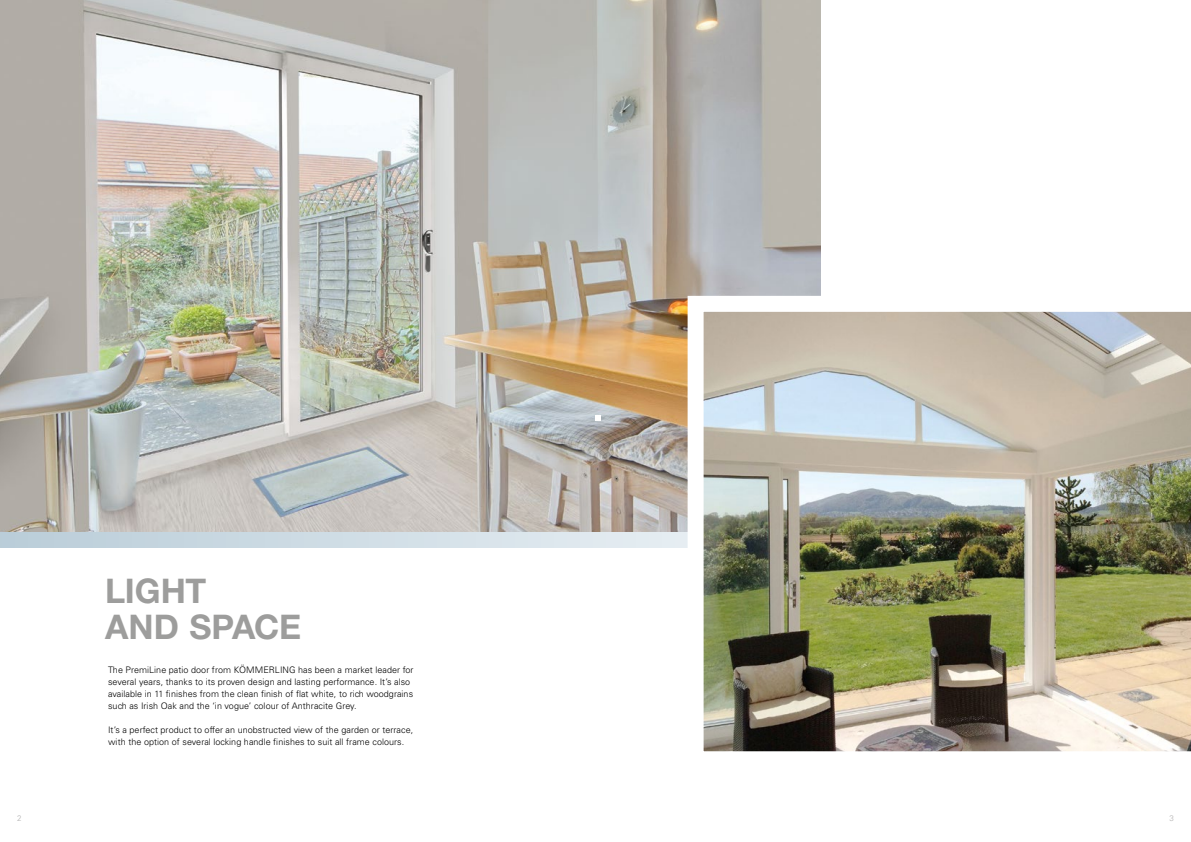
<style>
.page{position:relative;width:1191px;height:842px;background:#fff}
.page>*{position:absolute;margin:0;border:0;box-sizing:border-box;transform-origin:0 0}
.t1{font:700 34px/36px "Helvetica Neue LT Pro";letter-spacing:-.005em;color:#9d9d9c}
.t2{font:300 9px/12px "Univers";letter-spacing:.005em;color:#000}
.t3{font:300 8px "Univers CE";color:#b3b2b2}
</style>
<div class="page">
<img style="left:0;top:0;width:820px;height:533px">
<svg style="left:0;top:533px;width:679px;height:14px"></svg>
<img style="left:679px;top:288px;width:512px;height:464px">
<svg style="left:595px;top:415px;width:6px;height:6px"></svg>
<h1 class="t1" style="left:105px;top:572px;width:198px">LIGHT<br>AND SPACE</h1>
<p class="t2" style="left:108px;top:664px;width:307px">The PremiLine patio door from KÖMMERLING has been a market leader for several years, thanks to its proven design and lasting performance. It’s also available in 11 finishes from the clean finish of flat white, to rich woodgrains such as Irish Oak and the ‘in vogue’ colour of Anthracite Grey.</p>
<p class="t2" style="left:108px;top:724px;width:307px">It’s a perfect product to offer an unobstructed view of the garden or terrace, with the option of several locking handle finishes to suit all frame colours.</p>
<p class="t3" style="left:17px;top:814px;width:6px">2</p>
<p class="t3" style="left:1169px;top:814px;width:6px">3</p>
</div>
